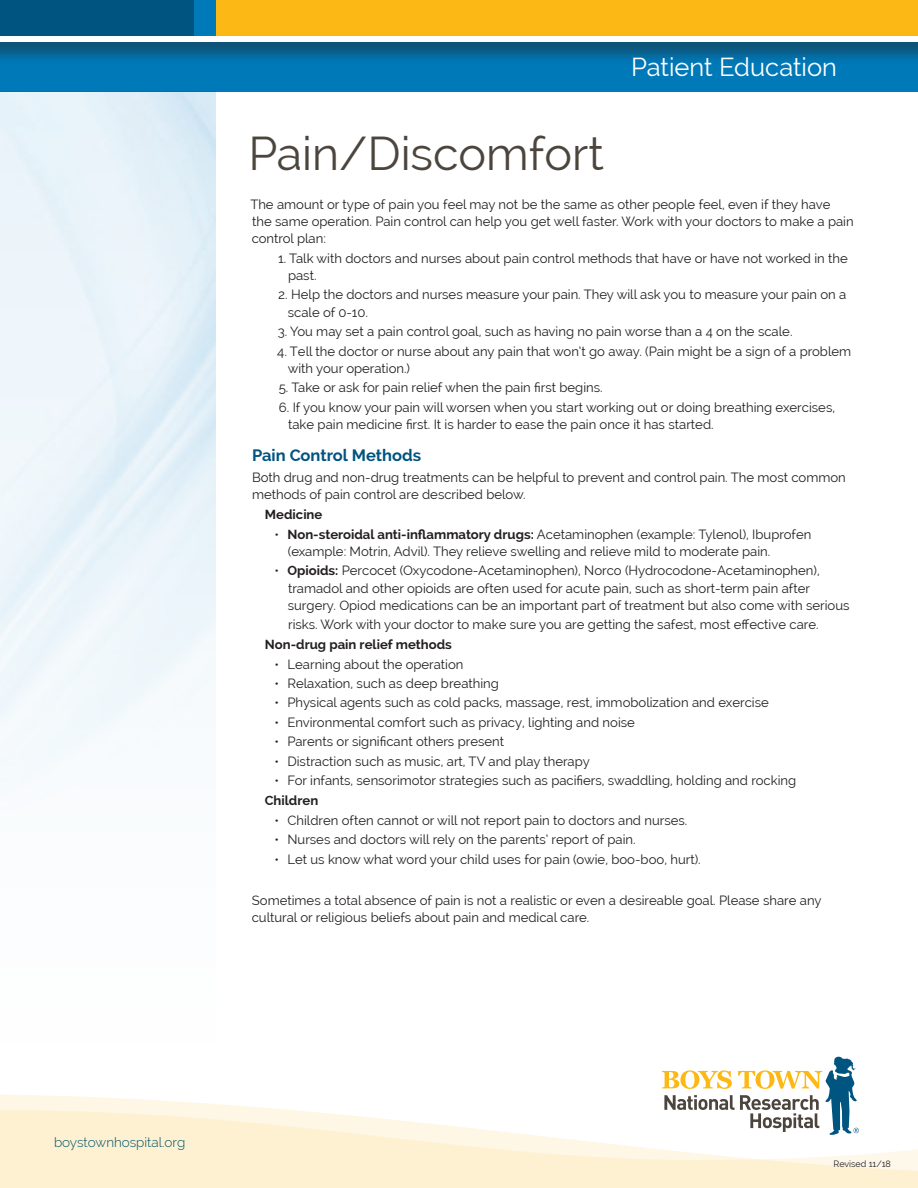
<style>
.page{position:relative;width:918px;height:1188px;background:#fff}
.page>*{position:absolute;margin:0;border:0;box-sizing:border-box;transform-origin:0 0}
.Headline_1{font:46.5px "Raleway";color:#4c453e}
.t1{font:25.5px "Raleway";color:#fff}
.Question_Leadin{font:700 16.5px "Raleway";color:#005480}
.t2{font:300 13.5px "Raleway";color:#005480}
.Bullet_Body_Text_1{font:13.2px/17.2px "Raleway";color:#231f20}
.Body_Text_1__First_P{font:13.2px/17.2px "Raleway";color:#231f20}
.Body_Text_1__First_P-2{font:700 13.2px "Raleway";color:#231f20}
.t3{font:9px "Raleway";color:#231f20}
.s1{font-weight:700}
</style>
<div class="page">
<svg style="left:662px;top:1057px;width:194px;height:37px"></svg>
<div style="left:0;top:42px;width:918px;height:50px;background:#0079b8"></div>
<div style="left:0;top:0;width:918px;height:65px;background:#231f20;opacity:.42"></div>
<div style="left:0;top:36px;width:918px;height:6px;background:#fff"></div>
<div style="left:0;top:0;width:216px;height:36px;background:#005480"></div>
<div style="left:216px;top:0;width:702px;height:36px;background:#fcb814"></div>
<div style="left:194px;top:0;width:22px;height:36px;background:#0079b8"></div>
<svg style="left:0;top:1094px;width:918px;height:94px;fill:#fef1d2"></svg>
<p class="Headline_1" style="left:248px;top:127px;width:357px">Pain/Discomfort</p>
<h2 class="t1" style="left:631px;top:52px;width:207px">Patient Education</h2>
<p class="Body_Text_1__First_P" style="left:250px;top:196px;width:605px">The amount or type of pain you feel may not be the same as other people feel, even if they have<br>the same operation. Pain control can help you get well faster. Work with your doctors to make a pain control plan:</p>
<p class="Bullet_Body_Text_1" style="left:288px;top:249px;width:561px;text-indent:-10px">1. Talk with doctors and nurses about pain control methods that have or have not worked in the past.</p>
<p class="Bullet_Body_Text_1" style="left:288px;top:286px;width:560px;text-indent:-10px">2. Help the doctors and nurses measure your pain. They will ask you to measure your pain on a scale of 0-10.</p>
<p class="Bullet_Body_Text_1" style="left:278px;top:323px;width:516px">3. You may set a pain control goal, such as having no pain worse than a 4 on the scale.</p>
<p class="Bullet_Body_Text_1" style="left:288px;top:342px;width:565px;text-indent:-10px">4. Tell the doctor or nurse about any pain that won’t go away. (Pain might be a sign of a problem with your operation.)</p>
<p class="Bullet_Body_Text_1" style="left:279px;top:379px;width:325px">5. Take or ask for pain relief when the pain first begins.</p>
<p class="Bullet_Body_Text_1" style="left:288px;top:398px;width:549px;text-indent:-9px">6. If you know your pain will worsen when you start working out or doing breathing exercises, take pain medicine first. It is harder to ease the pain once it has started.</p>
<p class="Question_Leadin" style="left:252px;top:446px;width:171px">Pain Control Methods</p>
<p class="Body_Text_1__First_P" style="left:252px;top:468px;width:595px">Both drug and non-drug treatments can be helpful to prevent and control pain. The most common methods of pain control are described below.</p>
<p class="Body_Text_1__First_P-2" style="left:265px;top:507px;width:59px">Medicine</p>
<p class="Bullet_Body_Text_1" style="left:288px;top:525px;width:525px;text-indent:-13px">• <span class="s1">Non-steroidal anti-inflammatory drugs:</span> Acetaminophen (example: Tylenol), Ibuprofen (example: Motrin, Advil). They relieve swelling and relieve mild to moderate pain.</p>
<p class="Bullet_Body_Text_1" style="left:288px;top:562px;width:563px;text-indent:-13px">• <span class="s1">Opioids:</span> Percocet (Oxycodone-Acetaminophen), Norco (Hydrocodone-Acetaminophen), tramadol and other opioids are often used for acute pain, such as short-term pain after surgery. Opiod medications can be an important part of treatment but also come with serious</p>
<p class="Bullet_Body_Text_1" style="left:288px;top:615px;width:532px">risks. Work with your doctor to make sure you are getting the safest, most effective care.</p>
<p class="Body_Text_1__First_P-2" style="left:265px;top:637px;width:189px">Non-drug pain relief methods</p>
<p class="Bullet_Body_Text_1" style="left:274px;top:655px;width:191px">• Learning about the operation</p>
<p class="Bullet_Body_Text_1" style="left:274px;top:675px;width:226px">• Relaxation, such as deep breathing</p>
<p class="Bullet_Body_Text_1" style="left:274px;top:694px;width:496px">• Physical agents such as cold packs, massage, rest, immobolization and exercise</p>
<p class="Bullet_Body_Text_1" style="left:274px;top:713px;width:362px">• Environmental comfort such as privacy, lighting and noise</p>
<p class="Bullet_Body_Text_1" style="left:274px;top:733px;width:231px">• Parents or significant others present</p>
<p class="Bullet_Body_Text_1" style="left:274px;top:752px;width:317px">• Distraction such as music, art, TV and play therapy</p>
<p class="Bullet_Body_Text_1" style="left:274px;top:772px;width:523px">• For infants, sensorimotor strategies such as pacifiers, swaddling, holding and rocking</p>
<p class="Body_Text_1__First_P-2" style="left:265px;top:793px;width:55px">Children</p>
<p class="Bullet_Body_Text_1" style="left:274px;top:812px;width:414px">• Children often cannot or will not report pain to doctors and nurses.</p>
<p class="Bullet_Body_Text_1" style="left:274px;top:831px;width:363px">• Nurses and doctors will rely on the parents’ report of pain.</p>
<p class="Bullet_Body_Text_1" style="left:274px;top:850px;width:428px">• Let us know what word your child uses for pain (owie, boo-boo, hurt).</p>
<p class="Body_Text_1__First_P" style="left:252px;top:891px;width:571px">Sometimes a total absence of pain is not a realistic or even a desireable goal. Please share any cultural or religious beliefs about pain and medical care.</p>
<p class="t2" style="left:54px;top:1134px;width:133px">boystownhospital.org</p>
<p class="t3" style="left:833px;top:1159px;width:59px">Revised 11/18</p>
</div>
